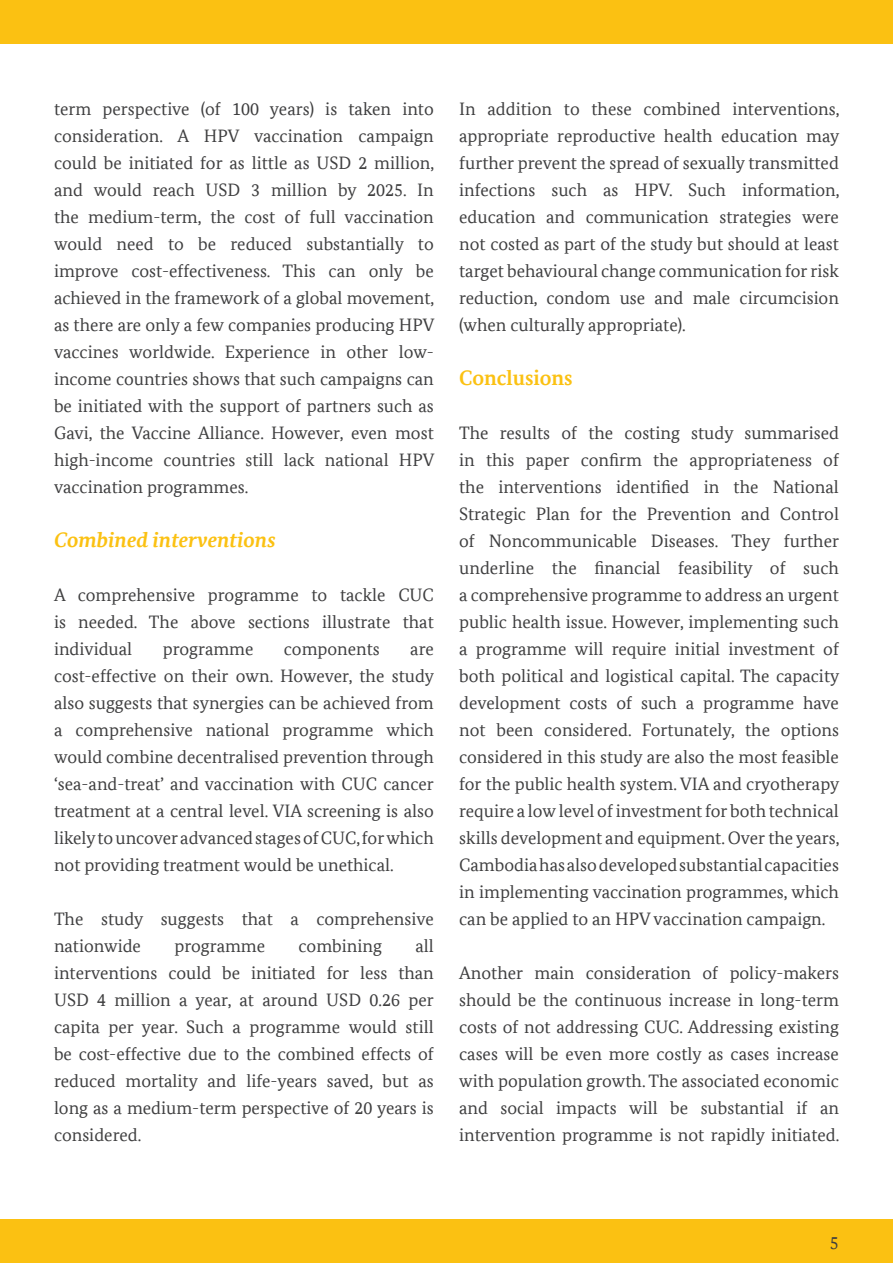
<style>
.page{position:relative;width:893px;height:1263px;background:#fff}
.page>*{position:absolute;margin:0;border:0;box-sizing:border-box;transform-origin:0 0}
.t1{font:italic 700 21px "Bundes Serif Office";color:#fbc112}
.t2{font:700 21px "Bundes Serif Office";color:#fbc112}
.t3{font:18px/27px "Bundes Serif Office";color:#3e3e3f;text-align:justify}
</style>
<div class="page">
<div style="left:0;top:0;width:893px;height:43px;background:#fbc112"></div>
<div style="left:0;top:1219px;width:893px;height:44px;background:#fbc112"></div>
<p class="t3" style="left:54px;top:95px;width:382px">term perspective (of 100 years) is taken into consideration. A HPV vaccination campaign could be initiated for as little as USD 2 million, and would reach USD 3 million by 2025. In the medium-term, the cost of full vaccination would need to be reduced substantially to improve cost-effectiveness. This can only be achieved in the framework of a global movement, as there are only a few companies producing HPV vaccines worldwide. Experience in other low&shy;income countries shows that such campaigns can be initiated with the support of partners such as Gavi, the Vaccine Alliance. However, even most high-income countries still lack national HPV vaccination programmes.</p>
<p class="t1" style="left:54px;top:527px;width:223px">Combined interventions</p>
<p class="t3" style="left:54px;top:581px;width:381px">A comprehensive programme to tackle CUC is needed. The above sections illustrate that individual</p>
<p class="t3" style="left:163px;top:635px;width:92px">programme</p>
<p class="t3" style="left:284px;top:635px;width:97px">components</p>
<p class="t3" style="left:54px;top:635px;width:382px;text-indent:356px">are cost-effective on their own. However, the study also suggests that synergies can be achieved from a comprehensive national programme which would combine decentralised prevention through ‘sea-and-treat’ and vaccination with CUC cancer treatment at a central level. VIA screening is also likely to uncover advanced stages of CUC, for which not providing treatment would be unethical.</p>
<p class="t3" style="left:54px;top:905px;width:381px">The study suggests that a comprehensive nationwide</p>
<p class="t3" style="left:54px;top:932px;width:381px;text-indent:361px">all interventions could be initiated for less than USD 4 million a year, at around USD 0.26 per capita per year. Such a programme would still be cost-effective due to the combined effects of reduced mortality and life-years saved, but as long as a medium-term perspective of 20 years is considered.</p>
<p class="t3" style="left:174px;top:932px;width:92px">programme</p>
<p class="t3" style="left:299px;top:932px;width:85px">combining</p>
<p class="t3" style="left:459px;top:95px;width:382px">In addition to these combined interventions, appropriate reproductive health education may further prevent the spread of sexually transmitted infections such as HPV. Such information, education and communication strategies were not costed as part of the study but should at least target behavioural change communication for risk reduction, condom use and male circumcision (when culturally appropriate).</p>
<p class="t2" style="left:459px;top:365px;width:115px">Conclusions</p>
<p class="t3" style="left:459px;top:419px;width:382px">The results of the costing study summarised in this paper confirm the appropriateness of the interventions identified in the National Strategic Plan for the Prevention and Control of Noncommunicable Diseases. They further underline the financial feasibility of such a comprehensive programme to address an urgent public health issue. However, implementing such a programme will require initial investment of both political and logistical capital. The capacity development costs of such a programme have not been considered. Fortunately, the options considered in this study are also the most feasible for the public health system. VIA and cryotherapy require a low level of investment for both technical skills development and equipment. Over the years, Cambodia has also developed substantial capacities in implementing vaccination programmes, which can be applied to an HPV vaccination campaign.</p>
<p class="t3" style="left:459px;top:959px;width:382px">Another main consideration of policy-makers should be the continuous increase in long-term costs of not addressing CUC. Addressing existing cases will be even more costly as cases increase with population growth. The associated economic and social impacts will be substantial if an intervention programme is not rapidly initiated.</p>
<p class="t3" style="left:830px;top:1229px;width:10px">5</p>
</div>
